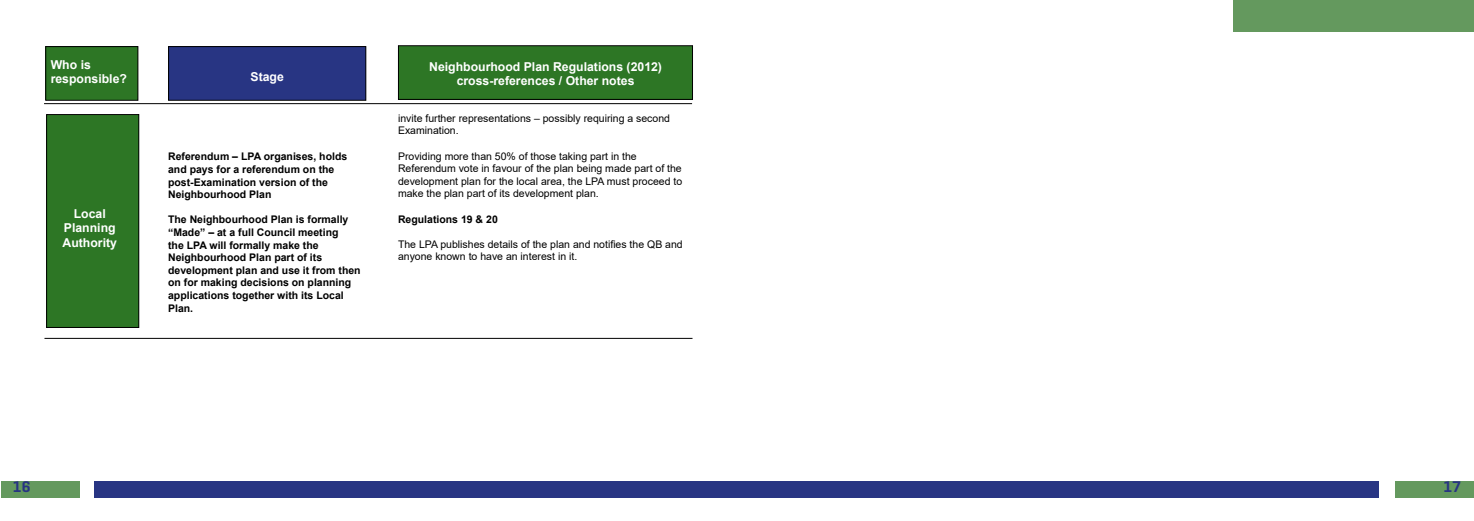
<style>
.page{position:relative;width:1474px;height:521px;background:#fff}
.page>*{position:absolute;margin:0;border:0;box-sizing:border-box;transform-origin:0 0}
.t1{font:600 15.75px "Geogrotesque";color:#283583}
.t2{font:700 12.25px/14.7px "Arial";color:#fff;text-align:center}
.t3{font:10.5px/12.6px "Arial";color:#000}
.t4{font:700 10.5px/12.6px "Arial";color:#000}
</style>
<div class="page">
<div style="left:1395px;top:481px;width:78px;height:17px;background:#64995e"></div>
<div style="left:1px;top:481px;width:78px;height:17px;background:#64995e"></div>
<div style="left:94px;top:481px;width:1284px;height:17px;background:#283583"></div>
<div style="left:1233px;top:0;width:240px;height:31px;background:#64995e"></div>
<div style="left:46px;top:47px;width:92px;height:53px;background:#2d7625"></div>
<div style="left:45px;top:46px;width:93px;height:55px;border:1px solid #000"></div>
<div style="left:168px;top:47px;width:198px;height:53px;background:#283583"></div>
<div style="left:168px;top:46px;width:198px;height:55px;border:1px solid #000"></div>
<div style="left:398px;top:46px;width:294px;height:53px;background:#2d7625"></div>
<div style="left:398px;top:45px;width:295px;height:55px;border:1px solid #000"></div>
<hr style="left:44px;top:103px;width:648px;height:1px;background:#000">
<div style="left:47px;top:115px;width:92px;height:212px;background:#2d7625"></div>
<div style="left:46px;top:114px;width:93px;height:214px;border:1px solid #000"></div>
<hr style="left:44px;top:338px;width:648px;height:1px;background:#000">
<p class="t2" style="left:51px;top:57px;width:78px;text-align:left">Who is responsible?</p>
<p class="t2" style="left:63px;top:206px;width:56px">Local<br>Planning<br>Authority</p>
<p class="t2" style="left:250px;top:69px;width:35px">Stage</p>
<p class="t2" style="left:429px;top:59px;width:234px">Neighbourhood Plan Regulations (2012) cross-references / Other notes</p>
<p class="t4" style="left:168px;top:151px;width:181px">Referendum – LPA organises, holds and pays for a referendum on the post-Examination version of the<br>Neighbourhood Plan</p>
<p class="t4" style="left:168px;top:214px;width:194px">The Neighbourhood Plan is formally “Made” – at a full Council meeting<br>the LPA will formally make the<br>Neighbourhood Plan part of its development plan and use it from then on for making decisions on planning applications together with its Local<br>Plan.</p>
<p class="t3" style="left:398px;top:112px;width:273px">invite further representations – possibly requiring a second<br>Examination.</p>
<p class="t3" style="left:398px;top:149px;width:286px">Providing more than 50% of those taking part in the Referendum vote in favour of the plan being made part of the development plan for the local area, the LPA must proceed to make the plan part of its development plan.</p>
<p class="t4" style="left:398px;top:213px;width:101px">Regulations 19 &amp; 20</p>
<p class="t3" style="left:398px;top:238px;width:286px">The LPA publishes details of the plan and notifies the QB and anyone known to have an interest in it.</p>
<h1 class="t1" style="left:13px;top:477px;width:19px">16</h1>
<h1 class="t1" style="left:1443px;top:477px;width:19px">17</h1>
</div>
